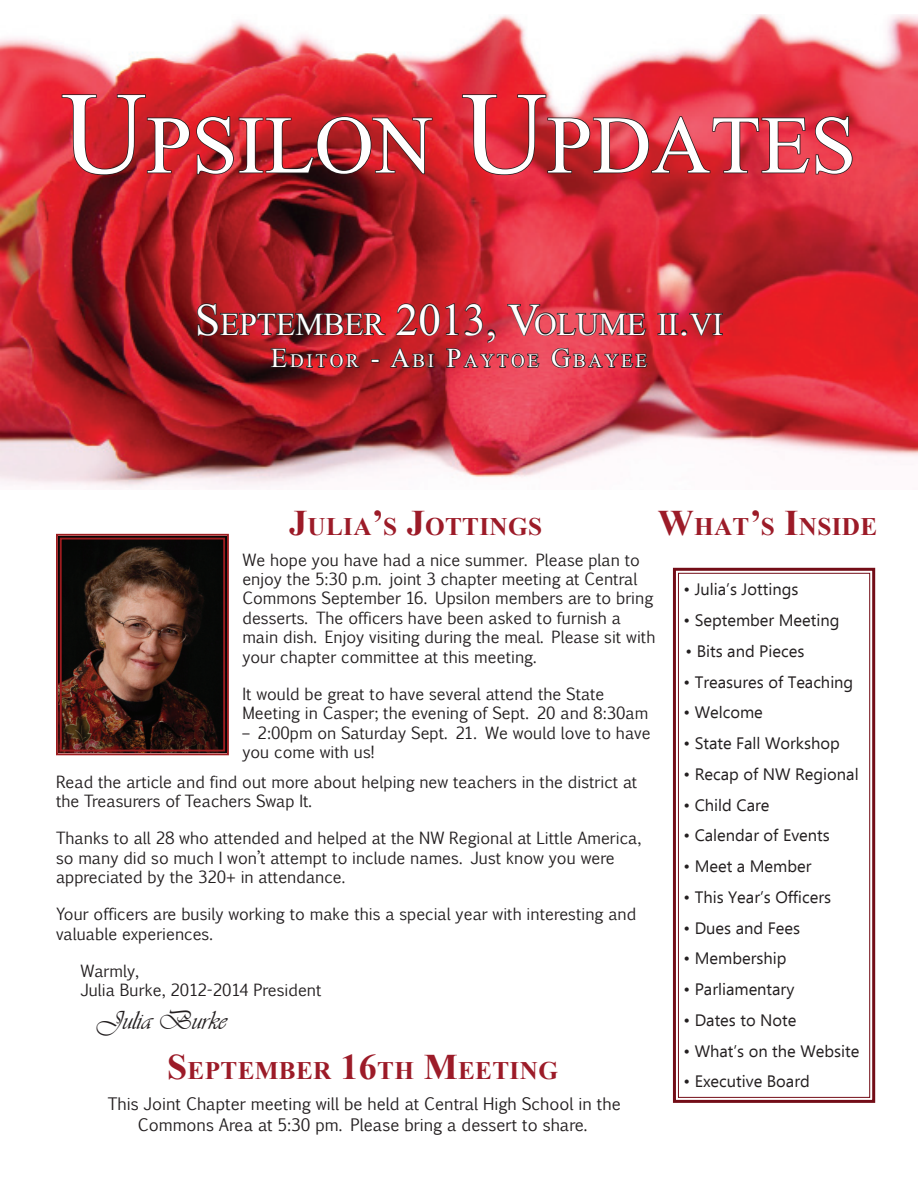
<style>
.page{position:relative;width:918px;height:1188px;background:#fff}
.page>*{position:absolute;margin:0;border:0;box-sizing:border-box;transform-origin:0 0}
.t1{font:81.9px "Times New Roman";color:#fff}
.t2{font:31.5px "Times New Roman";color:#fff}
.t3{font:27px "Vivaldii";color:#231f20}
.t4{font:700 25.2px "Times New Roman";letter-spacing:.015em;color:#9c1b28}
.t5{font:18.9px "Times New Roman";letter-spacing:.145em;color:#fff}
.t6{font:16.5px "Ebrima";color:#231f20}
.t7{font:16.5px/21px "Euphemia CAS";color:#231f20;text-align:center}
.t8{font:16.2px/19.4px "Euphemia CAS";color:#231f20}
.s1{font-size:117px}
.s2{font-size:45px}
.s3{font-size:27px}
.s4{font-size:36px}
</style>
<div class="page">
<img style="left:0;top:15px;width:918px;height:474px">
<svg style="left:61px;top:94px;width:372px;height:82px;background:#b62128"></svg>
<svg style="left:461px;top:94px;width:392px;height:82px;background:#ca3440"></svg>
<svg style="left:657px;top:312px;width:67px;height:25px;background:#9c1f2b"></svg>
<svg style="left:196px;top:302px;width:453px;height:72px;background:#a32730"></svg>
<svg style="left:56px;top:533px;width:173px;height:223px;background:#482b23"></svg>
<div style="left:60px;top:538px;width:165px;height:214px;border:2px solid #9d1c1f"></div>
<svg style="left:672px;top:567px;width:204px;height:536px"></svg>
<div style="left:678px;top:573px;width:192px;height:525px;border:1px solid #730d17"></div>
<h1 class="t1" style="left:62px;top:90px;width:796px"><span class="s1">U</span>PSILON <span class="s1">U</span>PDATES</h1>
<h2 class="t2" style="left:195px;top:303px;width:529px"><span class="s2">S</span> EPTEMBER <span class="s2">2013, V</span>OLUME II<span class="s2">.</span>VI</h2>
<p class="t5" style="left:271px;top:348px;width:378px"><span class="s3">E</span>DITOR <span class="s3">- A</span>BI <span class="s3">P</span>AYTOE <span class="s3">G</span>BAYEE</p>
<h3 class="t4" style="left:289px;top:510px;width:254px"><span class="s4">J</span>ULIA<span class="s4">’</span>S <span class="s4">J</span>OTTINGS</h3>
<p class="t8" style="left:242px;top:550px;width:415px">We hope you have had a nice summer. Please plan to enjoy the 5:30 p.m. joint 3 chapter meeting at Central Commons September 16. Upsilon members are to bring desserts. The officers have been asked to furnish a main dish. Enjoy visiting during the meal. Please sit with your chapter committee at this meeting.</p>
<p class="t8" style="left:242px;top:684px;width:407px">It would be great to have several attend the State<br>Meeting in Casper; the evening of Sept. 20 and 8:30am</p>
<p class="t8" style="left:242px;top:723px;width:410px">– 2:00pm on Saturday Sept. 21. We would love to have you come with us!</p>
<p class="t8" style="left:56px;top:772px;width:583px">Read the article and find out more about helping new teachers in the district at the Treasurers of Teachers Swap It.</p>
<p class="t8" style="left:56px;top:829px;width:587px">Thanks to all 28 who attended and helped at the NW Regional at Little America, so many did so much I won’t attempt to include names. Just know you were appreciated by the 320+ in attendance.</p>
<p class="t8" style="left:56px;top:905px;width:582px">Your officers are busily working to make this a special year with interesting and valuable experiences.</p>
<p class="t8" style="left:80px;top:961px;width:243px">Warmly,<br>Julia Burke, 2012-2014 President</p>
<h3 class="t3" style="left:97px;top:1004px;width:131px">Julia Burke</h3>
<h3 class="t4" style="left:658px;top:510px;width:221px"><span class="s4">W</span>HAT<span class="s4">’</span>S <span class="s4">I</span>NSIDE</h3>
<p class="t6" style="left:683px;top:578px;width:116px">• Julia’s Jottings</p>
<p class="t6" style="left:683px;top:609px;width:158px">• September Meeting</p>
<p class="t6" style="left:686px;top:639px;width:120px">• Bits and Pieces</p>
<p class="t6" style="left:683px;top:670px;width:171px">• Treasures of Teaching</p>
<p class="t6" style="left:683px;top:701px;width:81px">• Welcome</p>
<p class="t6" style="left:683px;top:732px;width:158px">• State Fall Workshop</p>
<p class="t6" style="left:683px;top:762px;width:177px">• Recap of NW Regional</p>
<p class="t6" style="left:683px;top:793px;width:87px">• Child Care</p>
<p class="t6" style="left:683px;top:824px;width:148px">• Calendar of Events</p>
<p class="t6" style="left:683px;top:855px;width:130px">• Meet a Member</p>
<p class="t6" style="left:683px;top:885px;width:149px">• This Year’s Officers</p>
<p class="t6" style="left:683px;top:916px;width:118px">• Dues and Fees</p>
<p class="t6" style="left:683px;top:947px;width:104px">• Membership</p>
<p class="t6" style="left:683px;top:978px;width:112px">• Parliamentary</p>
<p class="t6" style="left:683px;top:1008px;width:114px">• Dates to Note</p>
<p class="t6" style="left:683px;top:1039px;width:177px">• What’s on the Website</p>
<p class="t6" style="left:683px;top:1070px;width:128px">• Executive Board</p>
<h3 class="t4" style="left:167px;top:1053px;width:392px"><span class="s4">S</span>EPTEMBER <span class="s4">16</span>TH <span class="s4">M</span>EETING</h3>
<p class="t7" style="left:108px;top:1093px;width:515px">This Joint Chapter meeting will be held at Central High School in the<br>Commons Area at 5:30 pm. Please bring a dessert to share.</p>
</div>
